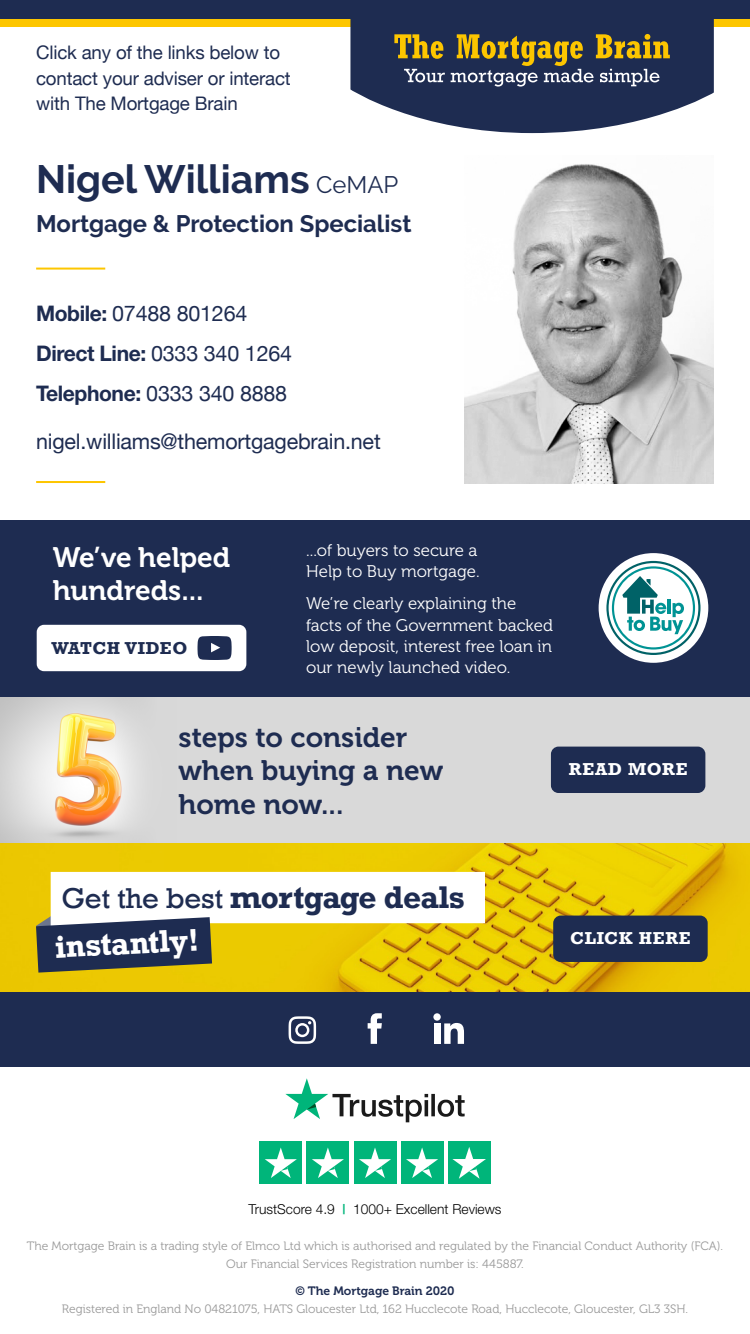
<style>
.page{position:relative;width:750px;height:1334px;background:#fff}
.page>*{position:absolute;margin:0;border:0;box-sizing:border-box;transform-origin:0 0}
.t1{font:700 39.4px "Raleway";color:#1e2c51}
.t2{font:700 29.4px "Rockwell";letter-spacing:-.02em;color:#1e2c51}
.t3{font:700 29.4px "Rockwell";color:#fff}
.t4{font:28.1px/33.7px "Museo 700";color:#1e2c51}
.t5{font:28.1px/33.7px "Museo 700";color:#fff}
.t6{font:700 23.8px "Raleway";color:#1e2c51}
.t7{font:21.5px "Helvetica Neue";letter-spacing:-.01em;color:#1e2c51}
.t8{font:700 21.5px "Helvetica Neue";letter-spacing:-.02em;color:#1e2c51}
.t9{font:18.7px/25.6px "Helvetica Neue";letter-spacing:-.01em;color:#1e2c51}
.t10{font:16.8px/21.1px "Museo 300";color:#fff}
.t11{font:700 16.2px "Rockwell";letter-spacing:.05em;color:#fff}
.t12{font:700 16.2px "Rockwell";letter-spacing:.035em;color:#1e2c51}
.t13{font:300 13.7px "Helvetica Neue";color:#000}
.t14{font:12.1px/18.3px "Museo 300";color:#999;text-align:center}
.t15{font:12.1px "Museo 700";color:#1e2c51}
.s1{font-weight:400;font-size:23.8px}
.s2{font-weight:700}
.s3{font-weight:400}
.s4{font-weight:500;color:#00b57a}
</style>
<div class="page">
<div style="left:0;top:16px;width:750px;height:11px;background:#fdc600"></div>
<svg style="left:350px;top:19px;width:364px;height:114px;fill:#1e2c51"></svg>
<svg style="left:404px;top:69px;width:41px;height:13px"></svg>
<svg style="left:394px;top:34px;width:49px;height:25px"></svg>
<svg style="left:451px;top:34px;width:219px;height:53px;background:#605e4d"></svg>
<hr style="left:36px;top:268px;width:69px;height:2px;background:#fdc600">
<img style="left:464px;top:164px;width:250px;height:319px">
<svg style="left:285px;top:1078px;width:180px;height:44px"></svg>
<div style="left:259px;top:1141px;width:43px;height:43px;background:#00b57a"></div>
<svg style="left:265px;top:1147px;width:32px;height:31px"></svg>
<div style="left:306px;top:1141px;width:43px;height:43px;background:#00b57a"></div>
<svg style="left:312px;top:1147px;width:32px;height:31px"></svg>
<div style="left:354px;top:1141px;width:42px;height:43px;background:#00b57a"></div>
<svg style="left:359px;top:1147px;width:32px;height:31px"></svg>
<div style="left:401px;top:1141px;width:43px;height:43px;background:#00b57a"></div>
<svg style="left:406px;top:1147px;width:32px;height:31px"></svg>
<div style="left:448px;top:1141px;width:43px;height:43px;background:#00b57a"></div>
<svg style="left:452px;top:1147px;width:34px;height:32px"></svg>
<div style="left:0;top:991px;width:750px;height:75px;background:#1e2c51"></div>
<div style="left:0;top:0;width:750px;height:19px;background:#1e2c51"></div>
<svg style="left:368px;top:1013px;width:14px;height:31px"></svg>
<div style="left:434px;top:1023px;width:6px;height:21px;background:#fff"></div>
<div style="left:433px;top:1013px;width:8px;height:8px;background:#fff;border-radius:50%"></div>
<svg style="left:444px;top:1023px;width:20px;height:21px"></svg>
<svg style="left:289px;top:1016px;width:27px;height:28px"></svg>
<hr style="left:36px;top:481px;width:69px;height:2px;background:#fdc600">
<div style="left:0;top:520px;width:750px;height:177px;background:#1e2c51"></div>
<div style="left:599px;top:553px;width:109px;height:110px;background:#fff;border-radius:50%"></div>
<svg style="left:606px;top:561px;width:95px;height:94px"></svg>
<img style="left:0;top:842px;width:750px;height:149px">
<svg style="left:36px;top:872px;width:449px;height:101px"></svg>
<div style="left:553px;top:916px;width:155px;height:46px;background:#1e2c51;border-radius:8px"></div>
<div style="left:0;top:697px;width:750px;height:145px;background:#d9d9d9"></div>
<div style="left:551px;top:747px;width:154px;height:46px;background:#1e2c51;border-radius:8px"></div>
<img style="left:0;top:697px;width:135px;height:145px">
<div style="left:37px;top:625px;width:209px;height:46px;background:#fff;border-radius:7px"></div>
<svg style="left:198px;top:636px;width:34px;height:24px"></svg>
<h3 class="t9" style="left:36px;top:41px;width:256px">Click any of the links below to contact your adviser or interact with The Mortgage Brain</h3>
<h1 class="t1" style="left:36px;top:156px;width:364px">Nigel Williams <span class="s1">CeMAP</span></h1>
<h3 class="t6" style="left:36px;top:210px;width:377px">Mortgage &amp; Protection Specialist</h3>
<h3 class="t7" style="left:36px;top:297px;width:213px"><span class="s2">Mobile:</span> 07488 801264</h3>
<h3 class="t8" style="left:36px;top:340px;width:257px">Direct Line: <span class="s3">0333 340 1264</span></h3>
<h3 class="t7" style="left:36px;top:378px;width:253px"><span class="s2">Telephone:</span> 0333 340 8888</h3>
<h3 class="t7" style="left:36px;top:426px;width:346px">nigel.williams@themortgagebrain.net</h3>
<h3 class="t5" style="left:53px;top:541px;width:179px">We’ve helped hundreds...</h3>
<h3 class="t12" style="left:51px;top:638px;width:138px">WATCH VIDEO</h3>
<h3 class="t10" style="left:306px;top:540px;width:175px">...of buyers to secure a<br>Help to Buy mortgage.</h3>
<h3 class="t10" style="left:306px;top:593px;width:248px">We’re clearly explaining the facts of the Government backed low deposit, interest free loan in our newly launched video.</h3>
<h3 class="t4" style="left:179px;top:720px;width:266px">steps to consider when buying a new home now...</h3>
<h3 class="t11" style="left:569px;top:759px;width:120px">READ MORE</h3>
<h2 class="t2" style="left:61px;top:878px;width:405px"><span class="s3">Get the best</span> mortgage deals</h2>
<h2 class="t3" style="left:54px;top:928px;width:146px;rotate:-3deg">instantly!</h2>
<h3 class="t11" style="left:570px;top:928px;width:122px">CLICK HERE</h3>
<p class="t13" style="left:248px;top:1201px;width:255px">TrustScore 4.9 <span class="s4">|</span> 1000+ Excellent Reviews</p>
<p class="t14" style="left:27px;top:1237px;width:698px">The Mortgage Brain is a trading style of Elmco Ltd which is authorised and regulated by the Financial Conduct Authority (FCA).<br>Our Financial Services Registration number is: 445887.</p>
<p class="t15" style="left:296px;top:1284px;width:160px">© The Mortgage Brain 2020</p>
<p class="t14" style="left:62px;top:1300px;width:628px">Registered in England No 04821075, HATS Gloucester Ltd, 162 Hucclecote Road, Hucclecote, Gloucester, GL3 3SH.</p>
</div>
